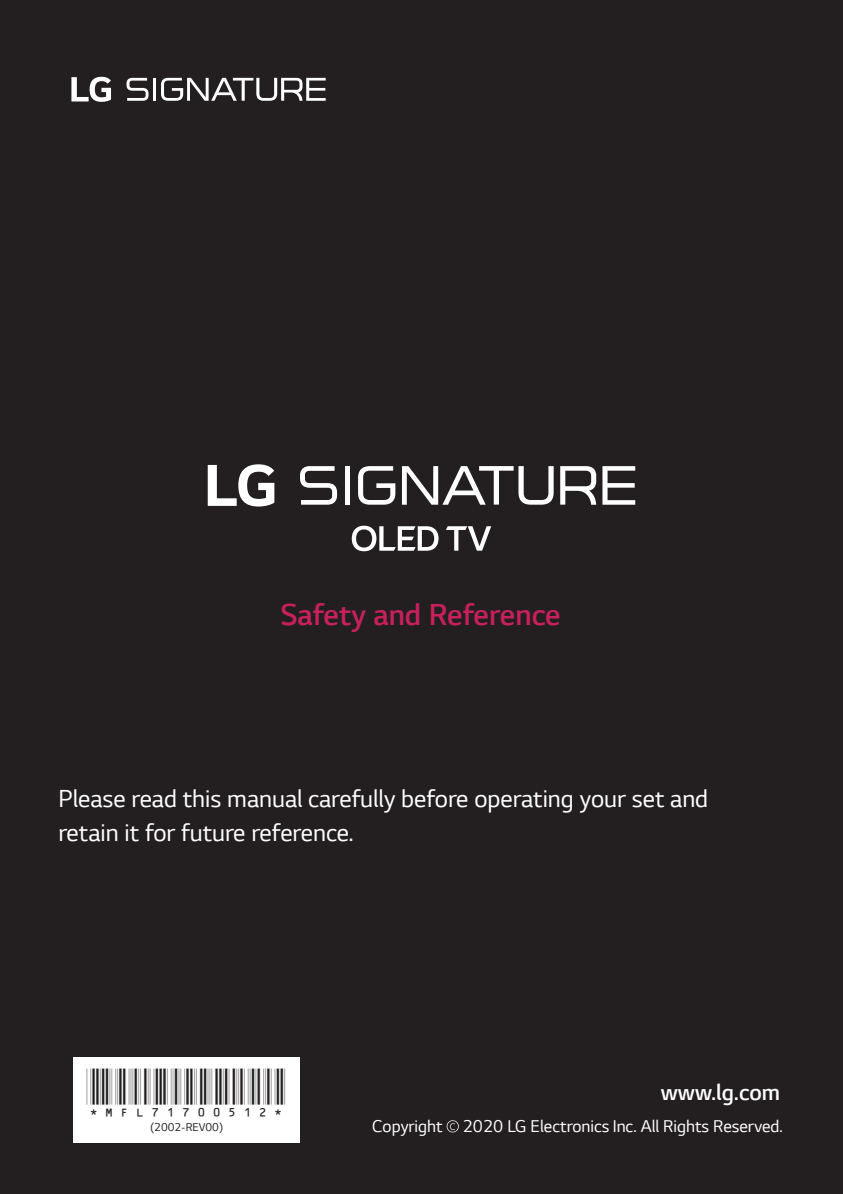
<style>
.page{position:relative;width:843px;height:1194px;background:#fff}
.page>*{position:absolute;margin:0;border:0;box-sizing:border-box;transform-origin:0 0}
.Barcode{font:48px "C39 Hr P24 Dh Tt";color:#231f20}
.Cover_Safety_and_Ref{font:600 32px "LG Smart";color:#c8205d}
.Cover_Body{font:26px/34px "LG Smart";color:#fff}
.Cover_Address{font:600 24px "LG Smart";color:#fff}
.Cover_Body_Right{font:18px "LG Smart";color:#fff}
.Rev_No{font:12px "LG Smart";color:#231f20}
</style>
<div class="page">
<div style="left:0;top:0;width:842px;height:1194px;background:#231f20"></div>
<svg style="left:208px;top:464px;width:66px;height:42px"></svg>
<svg style="left:300px;top:466px;width:37px;height:39px"></svg>
<div style="left:345px;top:466px;width:5px;height:39px;background:#fff"></div>
<svg style="left:358px;top:466px;width:37px;height:39px"></svg>
<svg style="left:402px;top:466px;width:151px;height:39px"></svg>
<svg style="left:560px;top:466px;width:36px;height:39px"></svg>
<svg style="left:602px;top:466px;width:33px;height:39px"></svg>
<svg style="left:352px;top:526px;width:86px;height:25px"></svg>
<svg style="left:446px;top:526px;width:45px;height:25px"></svg>
<svg style="left:71px;top:77px;width:40px;height:25px"></svg>
<svg style="left:126px;top:78px;width:22px;height:23px"></svg>
<hr style="left:153px;top:78px;width:3px;height:23px;background:#fff">
<svg style="left:161px;top:78px;width:164px;height:23px"></svg>
<svg style="left:446px;top:1120px;width:12px;height:12px"></svg>
<div style="left:73px;top:1057px;width:227px;height:85px;background:#fff"></div>
<svg style="left:839px;top:0;width:4px;height:3px"></svg>
<svg style="left:839px;top:1191px;width:4px;height:3px"></svg>
<p class="Cover_Safety_and_Ref" style="left:280px;top:593px;width:282px">Safety and Reference</p>
<p class="Cover_Body" style="left:58px;top:781px;width:651px">Please read this manual carefully before operating your set and retain it for future reference.</p>
<p class="Barcode" style="left:87px;top:1069px;width:201px">*MFL71700512*</p>
<p class="Rev_No" style="left:150px;top:1119px;width:74px">(2002-REV00)</p>
<p class="Cover_Address" style="left:660px;top:1076px;width:121px">www.lg.com</p>
<p class="Cover_Body_Right" style="left:372px;top:1115px;width:412px">Copyright 2020 LG Electronics Inc. All Rights Reserved.</p>
</div>
